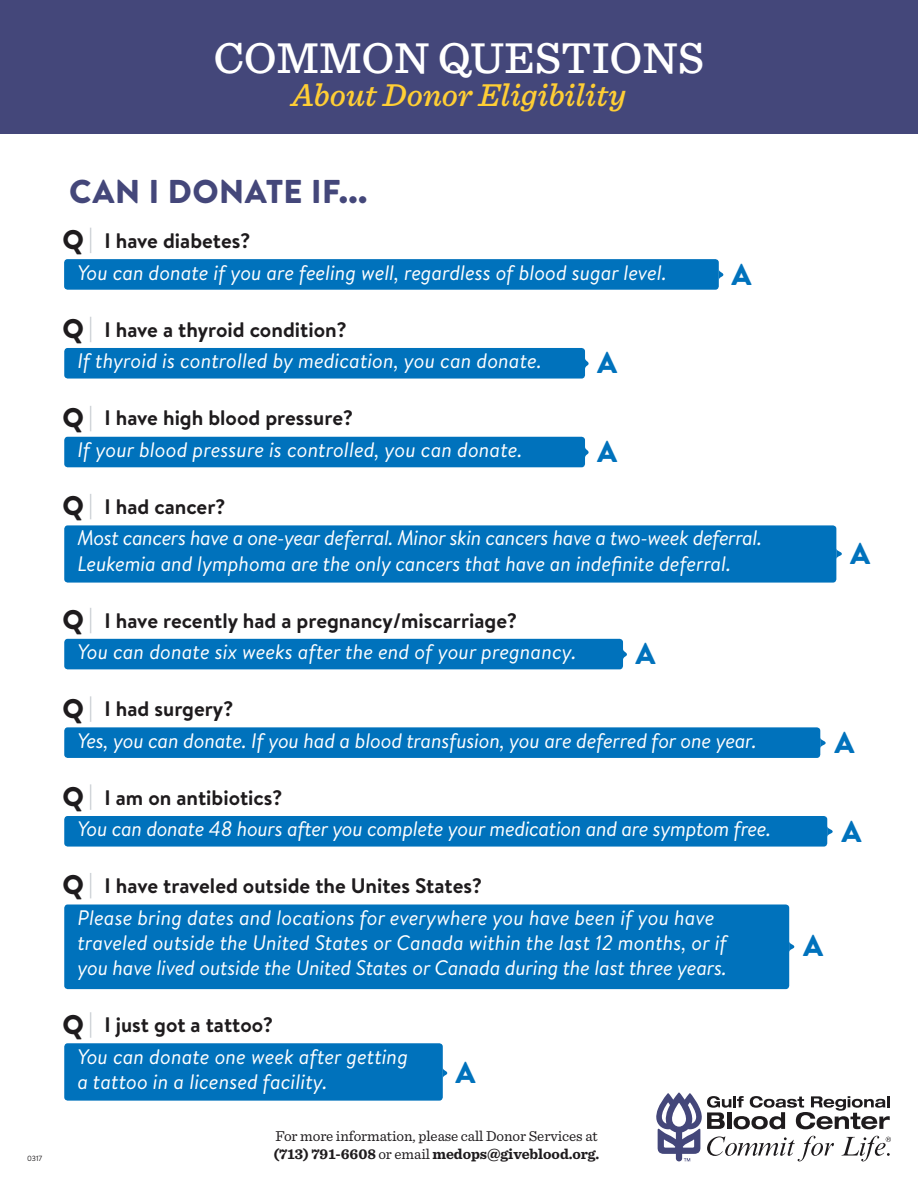
<style>
.page{position:relative;width:918px;height:1188px;background:#fff}
.page>*{position:absolute;margin:0;border:0;box-sizing:border-box;transform-origin:0 0}
.t1{font:500 45px "Sentinel";color:#fff}
.t2{font:italic 500 33px "Sentinel";color:#ffce35}
.t3{font:900 33px "Brandon Text";letter-spacing:.015em;color:#44477a}
.t4{font:900 30px "Brandon Text";color:#0072bc}
.t5{font:900 27px "Brandon Text";color:#1e1b1d}
.t6{font:italic 21px/25.2px "Brandon Text";letter-spacing:-.01em;color:#fff}
.t7{font:700 21px "Brandon Text";color:#1e1b1d}
.t8{font:15px "Sentinel";letter-spacing:-.005em;color:#1e1b1d}
.t9{font:700 15px "Sentinel";letter-spacing:-.005em;color:#1e1b1d}
.t10{font:7.5px "Brandon Text";color:#1e1b1d}
.s1{font-weight:400}
</style>
<div class="page">
<svg style="left:90px;top:228px;width:1px;height:25px"></svg>
<svg style="left:719px;top:270px;width:5px;height:9px"></svg>
<div style="left:64px;top:259px;width:655px;height:31px;background:#0072bc;border-radius:4px"></div>
<svg style="left:585px;top:358px;width:4px;height:11px"></svg>
<div style="left:64px;top:348px;width:521px;height:31px;background:#0072bc;border-radius:4px"></div>
<svg style="left:623px;top:649px;width:4px;height:11px"></svg>
<div style="left:64px;top:639px;width:559px;height:30px;background:#0072bc;border-radius:4px"></div>
<svg style="left:820px;top:738px;width:6px;height:11px"></svg>
<div style="left:64px;top:727px;width:756px;height:31px;background:#0072bc;border-radius:4px"></div>
<svg style="left:585px;top:447px;width:4px;height:11px"></svg>
<div style="left:64px;top:437px;width:521px;height:30px;background:#0072bc;border-radius:4px"></div>
<svg style="left:827px;top:826px;width:6px;height:11px"></svg>
<div style="left:64px;top:816px;width:763px;height:31px;background:#0072bc;border-radius:4px"></div>
<svg style="left:789px;top:941px;width:6px;height:11px"></svg>
<div style="left:64px;top:905px;width:725px;height:84px;background:#0072bc;border-radius:4px"></div>
<svg style="left:836px;top:548px;width:6px;height:11px"></svg>
<div style="left:64px;top:525px;width:772px;height:58px;background:#0072bc;border-radius:4px"></div>
<svg style="left:90px;top:317px;width:1px;height:25px"></svg>
<svg style="left:90px;top:406px;width:1px;height:25px"></svg>
<svg style="left:90px;top:494px;width:1px;height:25px"></svg>
<svg style="left:90px;top:608px;width:1px;height:25px"></svg>
<svg style="left:90px;top:696px;width:1px;height:26px"></svg>
<svg style="left:90px;top:784px;width:1px;height:26px"></svg>
<svg style="left:90px;top:873px;width:1px;height:25px"></svg>
<svg style="left:90px;top:1012px;width:1px;height:26px"></svg>
<div style="left:64px;top:1043px;width:379px;height:58px;background:#0072bc;border-radius:4px"></div>
<svg style="left:443px;top:1068px;width:5px;height:9px"></svg>
<svg style="left:656px;top:1093px;width:235px;height:68px"></svg>
<div style="left:0;top:0;width:918px;height:134px;background:#44477a"></div>
<h1 class="t1" style="left:214px;top:24px;width:492px">COMMON QUESTIONS</h1>
<h2 class="t2" style="left:292px;top:70px;width:336px">About Donor Eligibility</h2>
<h2 class="t3" style="left:69px;top:168px;width:300px">CAN I DONATE IF...</h2>
<p class="t7" style="left:104px;top:227px;width:148px">I have diabetes?</p>
<p class="t6" style="left:77px;top:259px;width:591px">You can donate if you are feeling well, regardless of blood sugar level.</p>
<p class="t7" style="left:104px;top:315px;width:244px">I have a thyroid condition?</p>
<p class="t6" style="left:77px;top:348px;width:466px">If thyroid is controlled by medication, you can donate.</p>
<p class="t7" style="left:104px;top:404px;width:250px">I have high blood pressure?</p>
<p class="t6" style="left:77px;top:436px;width:447px">If your blood pressure is controlled, you can donate.</p>
<p class="t7" style="left:104px;top:492px;width:123px">I had cancer?</p>
<p class="t6" style="left:77px;top:525px;width:686px">Most cancers have a one-year deferral. Minor skin cancers have a two-week deferral.<br>Leukemia and lymphoma are the only cancers that have an indefinite deferral.</p>
<p class="t7" style="left:104px;top:606px;width:414px">I have recently had a pregnancy/miscarriage?</p>
<p class="t6" style="left:77px;top:639px;width:500px">You can donate six weeks after the end of your pregnancy.</p>
<p class="t7" style="left:104px;top:694px;width:131px">I had surgery?</p>
<p class="t6" style="left:77px;top:727px;width:681px">Yes, you can donate. If you had a blood transfusion, you are deferred for one year.</p>
<p class="t7" style="left:104px;top:783px;width:180px">I am on antibiotics?</p>
<p class="t6" style="left:77px;top:816px;width:695px">You can donate 48 hours after you complete your medication and are symptom free.</p>
<p class="t7" style="left:104px;top:871px;width:379px">I have traveled outside the Unites States?</p>
<p class="t6" style="left:77px;top:904px;width:651px">Please bring dates and locations for everywhere you have been if you have traveled outside the United States or Canada within the last 12 months, or if you have lived outside the United States or Canada during the last three years.</p>
<p class="t7" style="left:104px;top:1010px;width:170px">I just got a tattoo?</p>
<p class="t6" style="left:77px;top:1043px;width:332px">You can donate one week after getting a tattoo in a licensed facility.</p>
<p class="t8" style="left:275px;top:1124px;width:324px">For more information, please call Donor Services at</p>
<p class="t5" style="left:63px;top:221px;width:23px">Q</p>
<h3 class="t4" style="left:732px;top:253px;width:22px">A</h3>
<p class="t5" style="left:63px;top:310px;width:23px">Q</p>
<h3 class="t4" style="left:597px;top:342px;width:22px">A</h3>
<p class="t5" style="left:63px;top:399px;width:23px">Q</p>
<h3 class="t4" style="left:597px;top:431px;width:22px">A</h3>
<p class="t5" style="left:63px;top:487px;width:23px">Q</p>
<p class="t5" style="left:63px;top:601px;width:23px">Q</p>
<h3 class="t4" style="left:636px;top:633px;width:22px">A</h3>
<p class="t5" style="left:63px;top:689px;width:23px">Q</p>
<p class="t5" style="left:63px;top:777px;width:23px">Q</p>
<p class="t5" style="left:63px;top:866px;width:23px">Q</p>
<p class="t5" style="left:63px;top:1005px;width:23px">Q</p>
<h3 class="t4" style="left:455px;top:1051px;width:22px">A</h3>
<p class="t10" style="left:27px;top:1153px;width:17px">0317</p>
<p class="t9" style="left:273px;top:1142px;width:327px">(713) 791-6608 <span class="s1">or email</span> medops@giveblood.org.</p>
<h3 class="t4" style="left:850px;top:533px;width:22px">A</h3>
<h3 class="t4" style="left:834px;top:721px;width:22px">A</h3>
<h3 class="t4" style="left:841px;top:810px;width:22px">A</h3>
<h3 class="t4" style="left:803px;top:924px;width:22px">A</h3>
</div>
